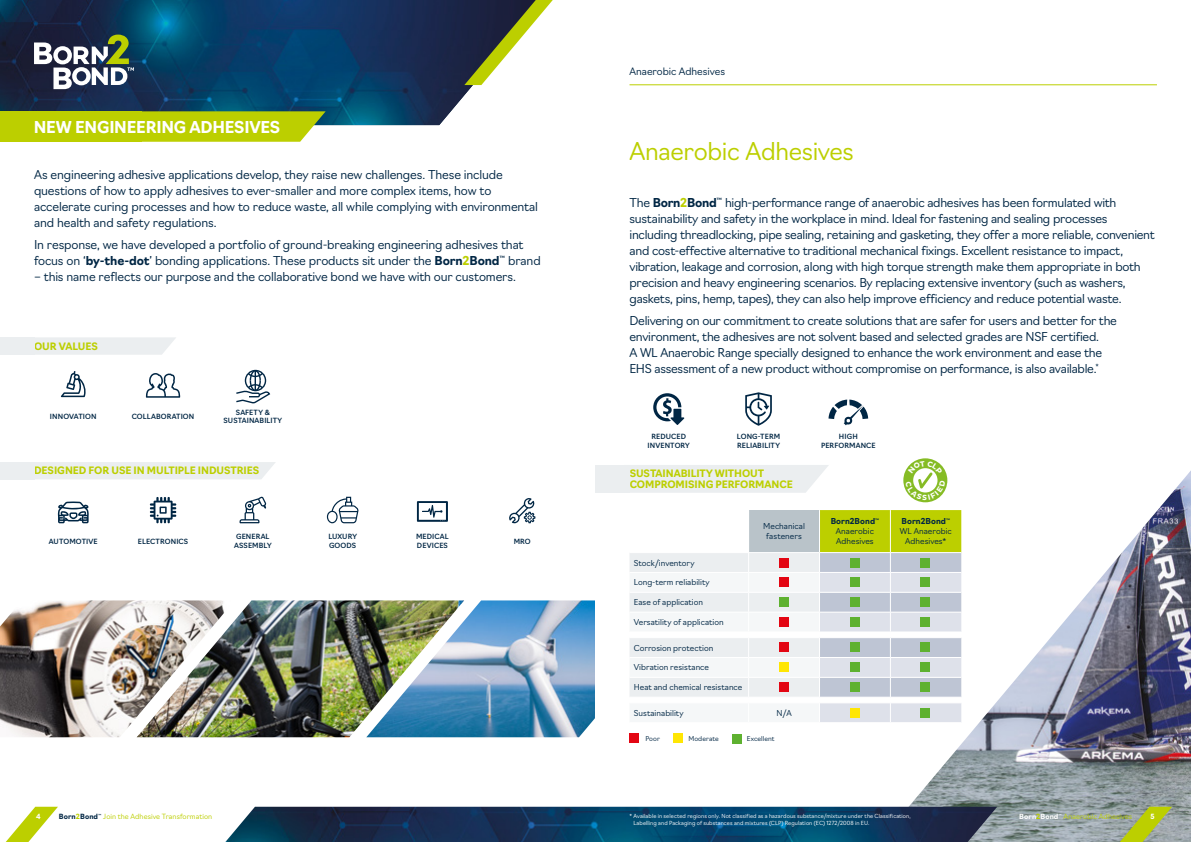
<style>
.page{position:relative;width:1191px;height:842px;background:#fff}
.page>*{position:absolute;margin:0;border:0;box-sizing:border-box;transform-origin:0 0}
.t1{font:300 24px "Navigo";letter-spacing:-.015em;color:#bccf00}
.t2{font:700 16px "Navigo";letter-spacing:-.015em;color:#fff}
.t3{font:300 12px/16px "Navigo";letter-spacing:-.02em;color:#002644}
.t4{font:700 10px/11px "Navigo";letter-spacing:-.005em;color:#bccf00}
.t5{font:300 10px "Navigo";letter-spacing:-.005em;color:#002644}
.t6{font:300 8px/10px "Navigo";letter-spacing:.005em;color:#002644;text-align:center}
.t7{font:500 7px/8.5px "Navigo";letter-spacing:.015em;color:#002644}
.t8{font:300 7px "Navigo";letter-spacing:.01em;color:#bccf00}
.t9{font:700 7px "Navigo";letter-spacing:.01em;color:#fff}
.t10{font:700 7px "Navigo";letter-spacing:.01em;color:#002644}
.t11{font:300 6.5px "Navigo";letter-spacing:.015em;color:#002644}
.t12{font:300 5.5px/7px "Navigo";letter-spacing:.015em;color:#fff}
.t13{font:300 4.1px "Navigo";color:#fff}
.t14{font:300 4.1px "Navigo";color:#002644}
.s1{font-weight:700}
.s2{font-weight:700;color:#bccf00}
.s3{color:#bccf00}
</style>
<div class="page">
<img style="left:879px;top:470px;width:312px;height:372px">
<img style="left:225px;top:807px;width:772px;height:35px">
<img style="left:0;top:0;width:481px;height:125px">
<svg style="left:464px;top:0;width:89px;height:85px"></svg>
<img style="left:0;top:600px;width:137px;height:137px">
<img style="left:137px;top:600px;width:229px;height:137px">
<img style="left:366px;top:600px;width:229px;height:137px">
<hr style="left:629px;top:85px;width:528px;height:1px;background:#bccf00">
<svg style="left:142px;top:111px;width:184px;height:31px"></svg>
<div style="left:0;top:111px;width:142px;height:31px;background:#bccf00"></div>
<svg style="left:828px;top:400px;width:40px;height:25px"></svg>
<div style="left:629px;top:734px;width:9px;height:9px;background:#e30613"></div>
<div style="left:673px;top:734px;width:9px;height:9px;background:#ffe604"></div>
<div style="left:732px;top:735px;width:9px;height:9px;background:#5eb130"></div>
<svg style="left:509px;top:498px;width:26px;height:25px"></svg>
<svg style="left:327px;top:497px;width:31px;height:26px"></svg>
<svg style="left:239px;top:497px;width:27px;height:26px"></svg>
<svg style="left:58px;top:501px;width:31px;height:22px"></svg>
<svg style="left:150px;top:497px;width:26px;height:26px"></svg>
<div style="left:34px;top:462px;width:241px;height:17px;background:#ebeef0"></div>
<div style="left:0;top:462px;width:34px;height:17px;background:#ebeef0"></div>
<svg style="left:61px;top:371px;width:25px;height:26px"></svg>
<svg style="left:146px;top:373px;width:34px;height:25px"></svg>
<svg style="left:236px;top:370px;width:35px;height:33px"></svg>
<div style="left:245px;top:370px;width:21px;height:21px;border:1px solid #002644;border-radius:50%"></div>
<svg style="left:745px;top:392px;width:27px;height:34px"></svg>
<svg style="left:653px;top:393px;width:31px;height:32px"></svg>
<div style="left:34px;top:337px;width:142px;height:18px;background:#ebeef0"></div>
<div style="left:0;top:337px;width:34px;height:18px;background:#ebeef0"></div>
<div style="left:629px;top:465px;width:200px;height:28px;background:#ebeef0"></div>
<div style="left:595px;top:465px;width:34px;height:28px;background:#ebeef0"></div>
<svg style="left:630px;top:510px;width:331px;height:212px"></svg>
<hr style="left:819px;top:722px;width:71px;height:1px;background:#fff">
<hr style="left:890px;top:722px;width:71px;height:1px;background:#fff">
<div style="left:850px;top:578px;width:9px;height:9px;background:#5eb130"></div>
<div style="left:850px;top:598px;width:9px;height:9px;background:#5eb130"></div>
<div style="left:850px;top:617px;width:9px;height:9px;background:#5eb130"></div>
<div style="left:850px;top:643px;width:9px;height:9px;background:#5eb130"></div>
<div style="left:850px;top:708px;width:9px;height:9px;background:#ffe604"></div>
<div style="left:850px;top:558px;width:9px;height:9px;background:#5eb130"></div>
<div style="left:850px;top:682px;width:9px;height:9px;background:#5eb130"></div>
<div style="left:850px;top:663px;width:9px;height:9px;background:#5eb130"></div>
<div style="left:920px;top:578px;width:9px;height:9px;background:#5eb130"></div>
<div style="left:920px;top:598px;width:9px;height:9px;background:#5eb130"></div>
<div style="left:920px;top:617px;width:9px;height:9px;background:#5eb130"></div>
<div style="left:920px;top:558px;width:9px;height:9px;background:#5eb130"></div>
<div style="left:920px;top:682px;width:9px;height:9px;background:#5eb130"></div>
<div style="left:920px;top:708px;width:9px;height:9px;background:#5eb130"></div>
<div style="left:920px;top:663px;width:9px;height:9px;background:#5eb130"></div>
<div style="left:920px;top:643px;width:9px;height:9px;background:#5eb130"></div>
<div style="left:779px;top:578px;width:9px;height:9px;background:#e30613"></div>
<div style="left:779px;top:598px;width:9px;height:9px;background:#5eb130"></div>
<div style="left:779px;top:617px;width:9px;height:9px;background:#e30613"></div>
<div style="left:779px;top:643px;width:9px;height:9px;background:#e30613"></div>
<div style="left:779px;top:558px;width:9px;height:9px;background:#e30613"></div>
<div style="left:779px;top:682px;width:9px;height:9px;background:#e30613"></div>
<div style="left:779px;top:663px;width:9px;height:9px;background:#ffe604"></div>
<svg style="left:417px;top:501px;width:31px;height:21px"></svg>
<svg style="left:34px;top:35px;width:100px;height:54px"></svg>
<svg style="left:1112px;top:807px;width:60px;height:35px"></svg>
<svg style="left:5px;top:807px;width:53px;height:35px"></svg>
<svg style="left:903px;top:458px;width:44px;height:44px"></svg>
<h2 class="t2" style="left:34px;top:119px;width:248px">NEW ENGINEERING ADHESIVES</h2>
<p class="t3" style="left:34px;top:168px;width:505px">As engineering adhesive applications develop, they raise new challenges. These include questions of how to apply adhesives to ever-smaller and more complex items, how to accelerate curing processes and how to reduce waste, all while complying with environmental and health and safety regulations.</p>
<p class="t3" style="left:34px;top:237px;width:508px">In response, we have developed a portfolio of ground-breaking engineering adhesives that focus on ‘<span class="s1">by-the-dot</span>’ bonding applications. These products sit under the <span class="s1">Born</span><span class="s2">2</span><span class="s1">Bond</span><sup>™</sup> brand</p>
<p class="t3" style="left:34px;top:269px;width:483px">– this name reflects our purpose and the collaborative bond we have with our customers.</p>
<p class="t4" style="left:34px;top:341px;width:65px">OUR VALUES</p>
<p class="t7" style="left:50px;top:413px;width:48px">INNOVATION</p>
<p class="t7" style="left:132px;top:413px;width:64px">COLLABORATION</p>
<p class="t7" style="left:223px;top:409px;width:60px;text-align:center">SAFETY &amp;<br>SUSTAINABILITY</p>
<p class="t4" style="left:34px;top:466px;width:227px">DESIGNED FOR USE IN MULTIPLE INDUSTRIES</p>
<p class="t7" style="left:49px;top:537px;width:50px">AUTOMOTIVE</p>
<p class="t7" style="left:138px;top:537px;width:52px">ELECTRONICS</p>
<p class="t7" style="left:234px;top:533px;width:39px">GENERAL<br>ASSEMBLY</p>
<p class="t7" style="left:328px;top:533px;width:30px">LUXURY<br>GOODS</p>
<p class="t7" style="left:416px;top:533px;width:34px">MEDICAL<br>DEVICES</p>
<p class="t7" style="left:514px;top:537px;width:19px">MRO</p>
<p class="t5" style="left:629px;top:67px;width:97px">Anaerobic Adhesives</p>
<h1 class="t1" style="left:629px;top:140px;width:226px">Anaerobic Adhesives</h1>
<p class="t3" style="left:629px;top:196px;width:527px">The <span class="s1">Born</span><span class="s2">2</span><span class="s1">Bond</span><sup>™</sup> high-performance range of anaerobic adhesives has been formulated with sustainability and safety in the workplace in mind. Ideal for fastening and sealing processes including threadlocking, pipe sealing, retaining and gasketing, they offer a more reliable, convenient and cost-effective alternative to traditional mechanical fixings. Excellent resistance to impact, vibration, leakage and corrosion, along with high torque strength make them appropriate in both precision and heavy engineering scenarios. By replacing extensive inventory (such as washers, gaskets, pins, hemp, tapes), they can also help improve efficiency and reduce potential waste.</p>
<p class="t3" style="left:629px;top:314px;width:489px">Delivering on our commitment to create solutions that are safer for users and better for the environment, the adhesives are not solvent based and selected grades are NSF certified.<br>A WL Anaerobic Range specially designed to enhance the work environment and ease the EHS assessment of a new product without compromise on performance, is also available.<sup>*</sup></p>
<p class="t7" style="left:647px;top:433px;width:44px;text-align:center">REDUCED<br>INVENTORY</p>
<p class="t7" style="left:737px;top:433px;width:45px">LONG-TERM<br>RELIABILITY</p>
<p class="t7" style="left:821px;top:433px;width:56px;text-align:center">HIGH<br>PERFORMANCE</p>
<p class="t4" style="left:629px;top:469px;width:164px">SUSTAINABILITY WITHOUT<br>COMPROMISING PERFORMANCE</p>
<p class="t6" style="left:763px;top:522px;width:43px">Mechanical fasteners</p>
<p class="t6" style="left:830px;top:517px;width:50px"><span class="s1">Born2Bond</span><sup>™<br></sup>Anaerobic<br>Adhesives</p>
<p class="t6" style="left:899px;top:517px;width:54px"><span class="s1">Born2Bond</span><sup>™<br></sup>WL Anaerobic<br>Adhesives*</p>
<p class="t6" style="left:634px;top:558px;width:62px">Stock/inventory</p>
<p class="t6" style="left:634px;top:578px;width:77px">Long-term reliability</p>
<p class="t6" style="left:634px;top:598px;width:71px">Ease of application</p>
<p class="t6" style="left:634px;top:618px;width:91px">Versatility of application</p>
<p class="t6" style="left:634px;top:643px;width:81px">Corrosion protection</p>
<p class="t6" style="left:634px;top:663px;width:77px">Vibration resistance</p>
<p class="t6" style="left:634px;top:683px;width:110px">Heat and chemical resistance</p>
<p class="t6" style="left:634px;top:708px;width:51px">Sustainability</p>
<p class="t6" style="left:776px;top:708px;width:17px">N/A</p>
<p class="t11" style="left:645px;top:736px;width:16px">Poor</p>
<p class="t11" style="left:688px;top:736px;width:32px">Moderate</p>
<p class="t11" style="left:747px;top:736px;width:29px">Excellent</p>
<p class="t12" style="left:633px;top:813px;width:279px;text-indent:-4px">* Available in selected regions only. Not classified as a hazardous substance/mixture under the Classification,<br>Labelling and Packaging of substances and mixtures (CLP) Regulation (EC) 1272/2008 in EU.</p>
<p class="t9" style="left:1019px;top:814px;width:41px">Born<span class="s3">2</span>Bond</p>
<p class="t9" style="left:1150px;top:813px;width:6px">5</p>
<p class="t14" style="left:98px;top:814px;width:5px">™</p>
<p class="t13" style="left:1058px;top:814px;width:5px">™</p>
<p class="t10" style="left:59px;top:814px;width:41px">Born<span class="s3">2</span>Bond</p>
<p class="t8" style="left:1063px;top:814px;width:70px">Anaerobic Adhesives</p>
<p class="t9" style="left:36px;top:813px;width:6px">4</p>
<p class="t8" style="left:103px;top:814px;width:110px">Join the Adhesive Transformation</p>
</div>
